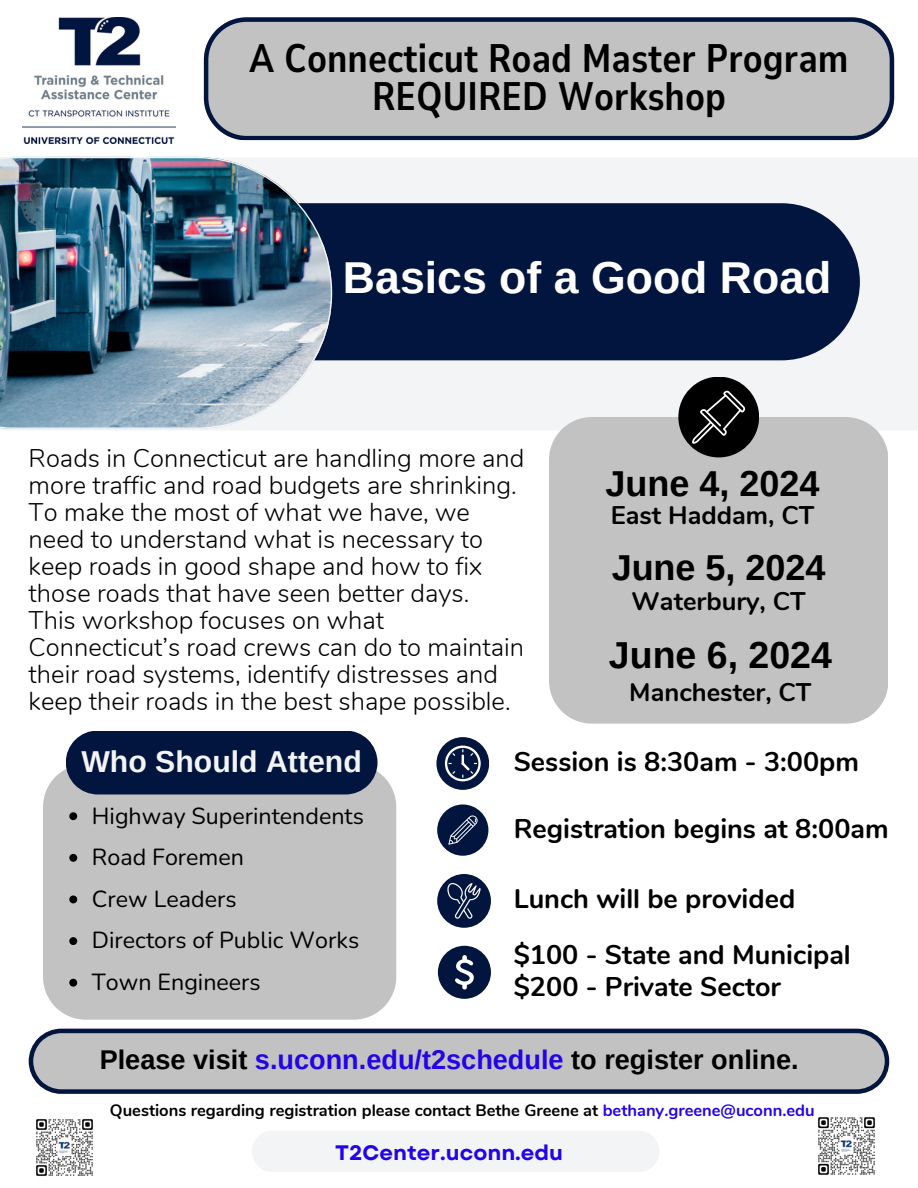
<style>
.page{position:relative;width:918px;height:1188px;background:#fff}
.page>*{position:absolute;margin:0;border:0;box-sizing:border-box;transform-origin:0 0}
.t1{font:700 44.7px "Arimo";color:#fff}
.t2{font:700 39.6px/38.8px "Nunito Sans 10 pt Condensed";color:#000;text-align:center}
.t3{font:700 37.5px "Arimo";color:#000}
.t4{font:700 36px "Arimo";color:#000}
.t5{font:700 30.3px "Arimo";color:#f2f4f6}
.t6{font:700 27.15px "Arimo";color:#000}
.t7{font:700 27px "Nunito";color:#000}
.t8{font:300 25.5px/27px "Nunito";color:#000}
.t9{font:700 25.5px "Nunito";color:#000}
.t10{font:23.25px "Nunito";color:#000}
.t11{font:700 21px "Garet";color:#2303e8}
.t12{font:700 16.5px "Nunito";color:#000}
.s1{color:#2303e8}
</style>
<div class="page">
<div style="left:0;top:158px;width:918px;height:272px;background:#f2f4f6"></div>
<div style="left:149px;top:203px;width:711px;height:157px;background:#01153f;border-radius:79px"></div>
<img style="left:0;top:157px;width:332px;height:272px">
<div style="left:252px;top:1131px;width:407px;height:41px;background:#f2f4f6;border-radius:21px"></div>
<div style="left:436px;top:737px;width:53px;height:53px;background:#01153f;border-radius:50%"></div>
<svg style="left:445px;top:746px;width:36px;height:35px"></svg>
<div style="left:437px;top:804px;width:51px;height:52px;background:#01153f;border-radius:50%"></div>
<svg style="left:448px;top:815px;width:29px;height:29px"></svg>
<div style="left:437px;top:874px;width:54px;height:54px;background:#01153f;border-radius:50%"></div>
<svg style="left:447px;top:883px;width:33px;height:36px"></svg>
<div style="left:438px;top:946px;width:53px;height:53px;background:#01153f;border-radius:50%"></div>
<svg style="left:455px;top:955px;width:19px;height:34px"></svg>
<img style="left:818px;top:1117px;width:57px;height:58px">
<img style="left:36px;top:1119px;width:57px;height:57px">
<img style="left:22px;top:17px;width:153px;height:126px">
<svg style="left:204px;top:17px;width:690px;height:123px;background:#b4b5b9"></svg>
<svg style="left:29px;top:1029px;width:860px;height:65px;background:#a8aab0"></svg>
<div style="left:43px;top:769px;width:353px;height:251px;background:#c2c2c2"></div>
<div style="left:66px;top:731px;width:312px;height:63px;background:#01153f"></div>
<svg style="left:69px;top:812px;width:8px;height:8px"></svg>
<svg style="left:69px;top:854px;width:8px;height:8px"></svg>
<svg style="left:69px;top:896px;width:8px;height:7px"></svg>
<svg style="left:69px;top:937px;width:8px;height:8px"></svg>
<svg style="left:69px;top:979px;width:8px;height:8px"></svg>
<div style="left:549px;top:417px;width:339px;height:307px;background:#c2c2c2"></div>
<div style="left:678px;top:377px;width:81px;height:80px;background:#000;border-radius:50%"></div>
<svg style="left:692px;top:390px;width:53px;height:53px"></svg>
<p class="t2" style="left:249px;top:39px;width:601px">A Connecticut Road Master Program<br>REQUIRED Workshop</p>
<p class="t1" style="left:343px;top:252px;width:490px">Basics of a Good Road</p>
<p class="t8" style="left:29px;top:445px;width:497px">Roads in Connecticut are handling more and more traffic and road budgets are shrinking.<br>To make the most of what we have, we need to understand what is necessary to keep roads in good shape and how to fix those roads that have seen better days.<br>This workshop focuses on what Connecticut’s road crews can do to maintain their road systems, identify distresses and keep their roads in the best shape possible.</p>
<p class="t4" style="left:605px;top:463px;width:215px">June 4, 2024</p>
<p class="t9" style="left:611px;top:498px;width:205px">East Haddam, CT</p>
<p class="t4" style="left:612px;top:547px;width:215px">June 5, 2024</p>
<p class="t9" style="left:632px;top:584px;width:176px">Waterbury, CT</p>
<h4 class="t3" style="left:609px;top:634px;width:225px">June 6, 2024</h4>
<p class="t9" style="left:629px;top:676px;width:184px">Manchester, CT</p>
<h2 class="t5" style="left:81px;top:745px;width:282px">Who Should Attend</h2>
<h4 class="t10" style="left:92px;top:800px;width:273px">Highway Superintendents</h4>
<h5 class="t10" style="left:92px;top:842px;width:154px">Road Foremen</h5>
<h3 class="t10" style="left:92px;top:883px;width:146px">Crew Leaders</h3>
<p class="t10" style="left:92px;top:925px;width:269px">Directors of Public Works</p>
<p class="t10" style="left:92px;top:967px;width:170px">Town Engineers</p>
<h2 class="t7" style="left:514px;top:744px;width:347px">Session is 8:30am - 3:00pm</h2>
<p class="t7" style="left:514px;top:811px;width:377px">Registration begins at 8:00am</p>
<h2 class="t7" style="left:514px;top:880px;width:283px">Lunch will be provided</h2>
<p class="t7" style="left:514px;top:937px;width:339px">$100 - State and Municipal</p>
<h1 class="t7" style="left:514px;top:969px;width:269px">$200 - Private Sector</h1>
<p class="t6" style="left:100px;top:1045px;width:700px">Please visit <span class="s1">s.uconn.edu/t2schedule</span> to register online.</p>
<p class="t12" style="left:110px;top:1099px;width:706px">Questions regarding registration please contact Bethe Greene at <span class="s1">bethany.greene@uconn.edu</span></p>
<p class="t11" style="left:335px;top:1137px;width:229px">T2Center.uconn.edu</p>
</div>
